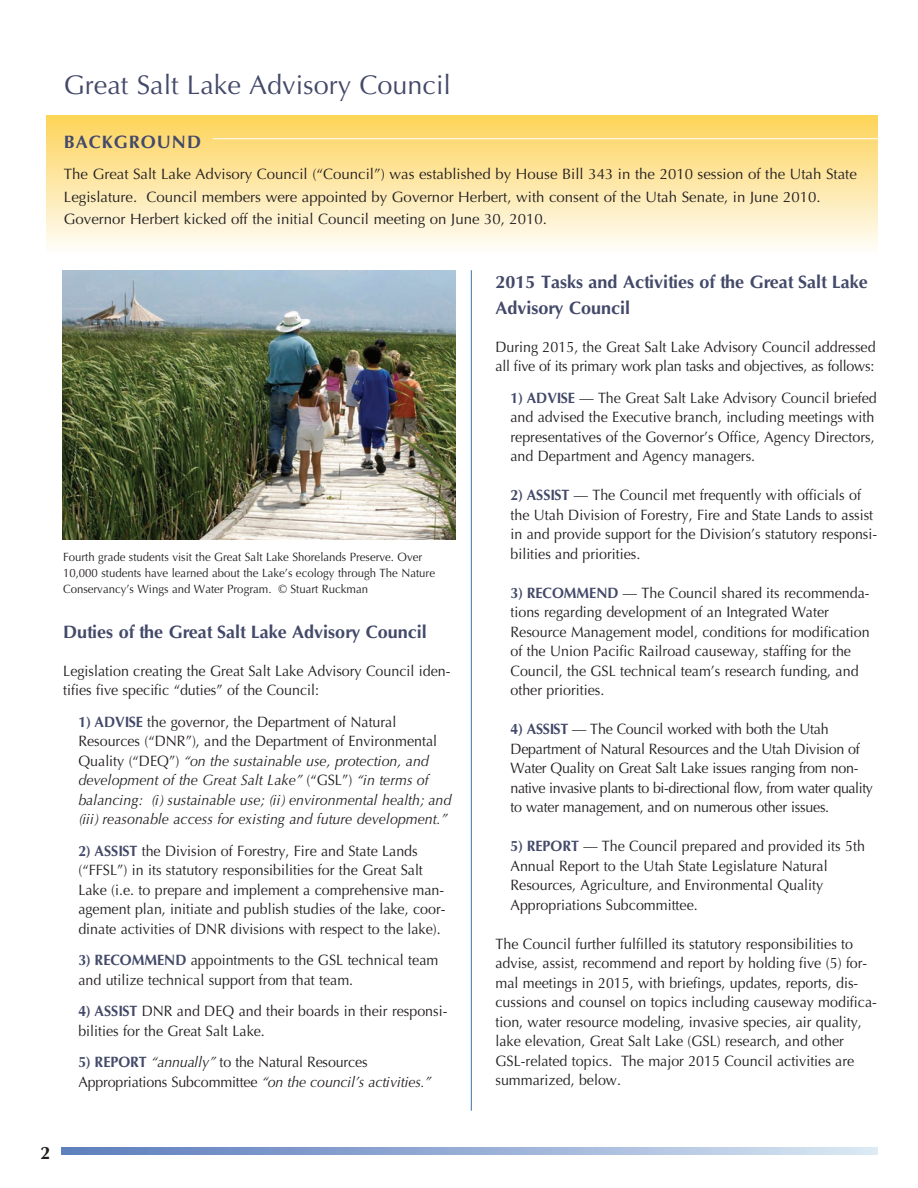
<style>
.page{position:relative;width:918px;height:1188px;background:#fff}
.page>*{position:absolute;margin:0;border:0;box-sizing:border-box;transform-origin:0 0}
.t1{font:27px "Optima";color:#434969}
.t2{font:700 18px/25.8px "Optima";color:#434969}
.t3{font:700 18px "Optima";letter-spacing:.055em;color:#434969}
.t4{font:700 18px "Optima";color:#231f20}
.t5{font:15px/19.5px "Optima";color:#231f20;scale:.95 1}
.t6{font:italic 15px/19.5px "Optima";color:#231f20;scale:.95 1}
.t7{font:15px/22.5px "Optima";color:#231f20}
.t8{font:12px/15.8px "Optima";color:#231f20;scale:.95 1}
.s1{font-weight:700;font-style:normal;color:#434969}
.s2{font-style:normal}
.s3{font-weight:700;color:#434969}
.s4{font-style:italic}
</style>
<div class="page">
<div style="left:46px;top:116px;width:832px;height:137px;background:linear-gradient(to bottom,#fdd35a,#fefdf9)"></div>
<img style="left:62px;top:270px;width:394px;height:270px">
<hr style="left:213px;top:138px;width:672px;height:1px;background:#fff">
<hr style="left:471px;top:270px;width:1px;height:841px;background:#3e72a2">
<svg style="left:61px;top:1148px;width:817px;height:6px;background:#99b0d6"></svg>
<h1 class="t1" style="left:64px;top:69px;width:389px">Great Salt Lake Advisory Council</h1>
<p class="t3" style="left:64px;top:131px;width:139px">BACKGROUND</p>
<p class="t7" style="left:64px;top:163px;width:794px">The Great Salt Lake Advisory Council (“Council”) was established by House Bill 343 in the 2010 session of the Utah State<br>Legislature. Council members were appointed by Governor Herbert, with consent of the Utah Senate, in June 2010.<br>Governor Herbert kicked off the initial Council meeting on June 30, 2010.</p>
<p class="t8" style="left:63px;top:550px;width:393px">Fourth grade students visit the Great Salt Lake Shorelands Preserve. Over<br>10,000 students have learned about the Lake’s ecology through The Nature<br>Conservancy’s Wings and Water Program. © Stuart Ruckman</p>
<p class="t2" style="left:63px;top:620px;width:365px">Duties of the Great Salt Lake Advisory Council</p>
<p class="t5" style="left:63px;top:661px;width:409px">Legislation creating the Great Salt Lake Advisory Council iden&shy;tifies five specific “duties” of the Council:</p>
<p class="t6" style="left:78px;top:712px;width:394px"><span class="s1">1) ADVISE</span> <span class="s2">the governor, the Department of Natural Resources (“DNR”), and the Department of Environmental Quality (“DEQ”)</span> “on the sustainable use, protection, and development of the Great Salt Lake” <span class="s2">(“GSL”)</span> “in terms of balancing: (i) sustainable use; (ii) environmental health; and (iii) reasonable access for existing and future development.”</p>
<p class="t5" style="left:78px;top:841px;width:388px"><span class="s3">2) ASSIST</span> the Division of Forestry, Fire and State Lands (“FFSL”) in its statutory responsibilities for the Great Salt Lake (i.e. to prepare and implement a comprehensive man&shy;agement plan, initiate and publish studies of the lake, coor&shy;dinate activities of DNR divisions with respect to the lake).</p>
<p class="t5" style="left:78px;top:951px;width:380px"><span class="s3">3) RECOMMEND</span> appointments to the GSL technical team and utilize technical support from that team.</p>
<p class="t5" style="left:78px;top:1002px;width:390px"><span class="s3">4) ASSIST</span> DNR and DEQ and their boards in their responsi&shy;bilities for the Great Salt Lake.</p>
<p class="t5" style="left:78px;top:1053px;width:373px"><span class="s3">5) REPORT</span> <span class="s4">“annually”</span> to the Natural Resources<br>Appropriations Subcommittee <span class="s4">“on the council’s activities.”</span></p>
<p class="t2" style="left:496px;top:270px;width:374px">2015 Tasks and Activities of the Great Salt Lake<br>Advisory Council</p>
<p class="t5" style="left:496px;top:337px;width:402px">During 2015, the Great Salt Lake Advisory Council addressed all five of its primary work plan tasks and objectives, as follows:</p>
<p class="t5" style="left:511px;top:388px;width:387px"><span class="s3">1) ADVISE</span> — The Great Salt Lake Advisory Council briefed and advised the Executive branch, including meetings with representatives of the Governor’s Office, Agency Directors, and Department and Agency managers.</p>
<p class="t5" style="left:511px;top:486px;width:388px"><span class="s3">2) ASSIST</span> — The Council met frequently with officials of the Utah Division of Forestry, Fire and State Lands to assist in and provide support for the Division’s statutory responsi&shy;bilities and priorities.</p>
<p class="t5" style="left:511px;top:583px;width:380px"><span class="s3">3) RECOMMEND</span> — The Council shared its recommenda&shy;tions regarding development of an Integrated Water Resource Management model, conditions for modification of the Union Pacific Railroad causeway, staffing for the Council, the GSL technical team’s research funding, and other priorities.</p>
<p class="t5" style="left:511px;top:720px;width:383px"><span class="s3">4) ASSIST</span> — The Council worked with both the Utah Department of Natural Resources and the Utah Division of Water Quality on Great Salt Lake issues ranging from non&shy;native invasive plants to bi-directional flow, from water quality to water management, and on numerous other issues.</p>
<p class="t5" style="left:511px;top:837px;width:375px"><span class="s3">5) REPORT</span> — The Council prepared and provided its 5th Annual Report to the Utah State Legislature Natural Resources, Agriculture, and Environmental Quality Appropriations Subcommittee.</p>
<p class="t5" style="left:496px;top:934px;width:403px">The Council further fulfilled its statutory responsibilities to advise, assist, recommend and report by holding five (5) for&shy;mal meetings in 2015, with briefings, updates, reports, dis&shy;cussions and counsel on topics including causeway modifica&shy;tion, water resource modeling, invasive species, air quality, lake elevation, Great Salt Lake (GSL) research, and other GSL-related topics. The major 2015 Council activities are summarized, below.</p>
<p class="t4" style="left:40px;top:1143px;width:12px">2</p>
</div>
